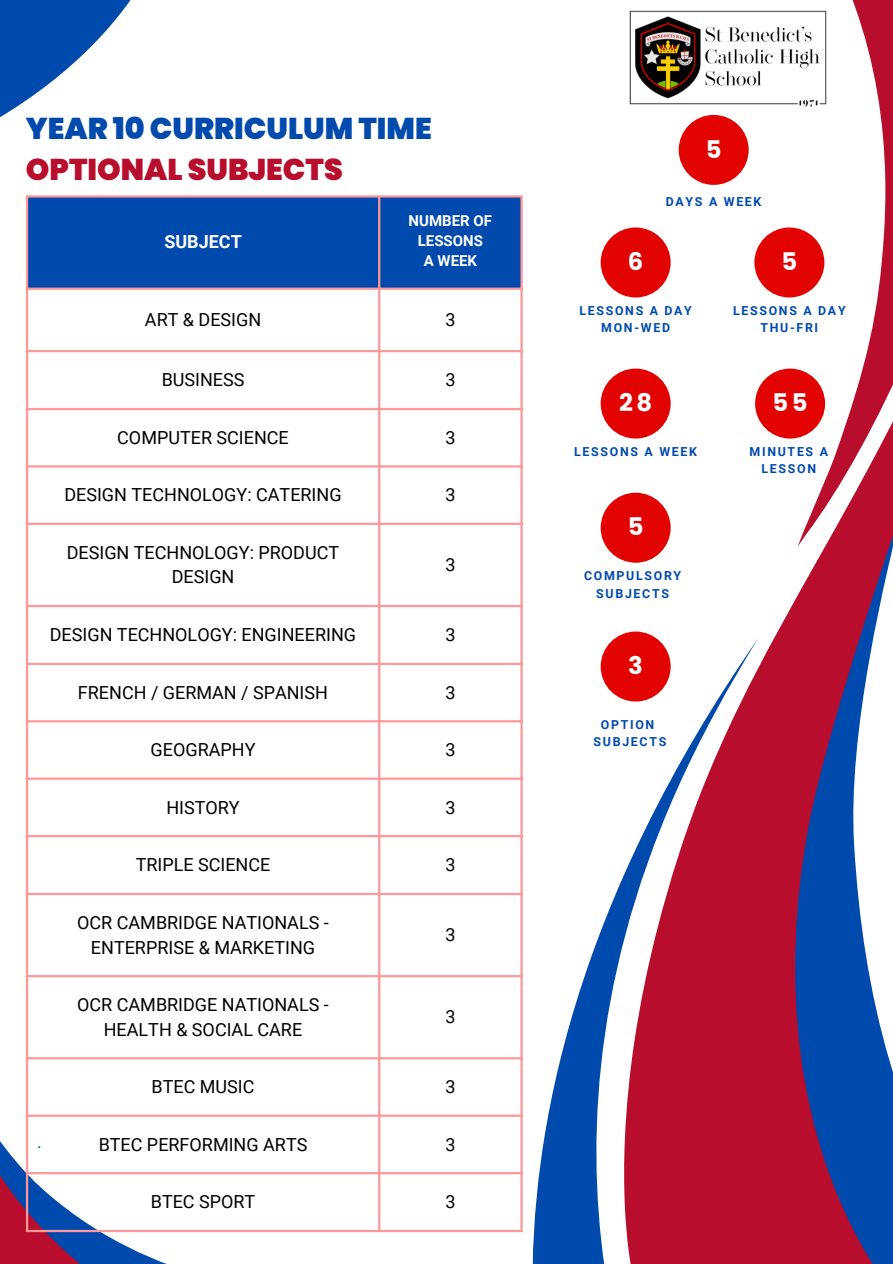
<style>
.page{position:relative;width:893px;height:1264px;background:#fff}
.page>*{position:absolute;margin:0;border:0;box-sizing:border-box;transform-origin:0 0}
.t1{font:900 30px/41.7px "Poppins";color:#004aad}
.t2{font:700 24.3px "Poppins";color:#fff}
.t3{font:18px/24.8px "Roboto";color:#000;text-align:center}
.t4{font:700 18px "Roboto";color:#fff}
.t5{font:15.3px "Poppins";color:#004aad}
.t6{font:700 15px/20.2px "Roboto";color:#fff;text-align:center}
.t7{font:700 12.45px "Roboto";letter-spacing:.135em;color:#004aad}
.s1{color:#b80d2c}
</style>
<div class="page">
<svg style="left:163px;top:977px;width:65px;height:286px"></svg>
<svg style="left:0;top:805px;width:163px;height:458px"></svg>
<svg style="left:492px;top:637px;width:72px;height:626px"></svg>
<svg style="left:852px;top:0;width:31px;height:137px"></svg>
<svg style="left:883px;top:0;width:9px;height:212px;background:#bc1d3a"></svg>
<svg style="left:564px;top:212px;width:328px;height:1051px"></svg>
<img style="left:629px;top:10px;width:198px;height:153px">
<svg style="left:0;top:0;width:131px;height:197px"></svg>
<div style="left:28px;top:197px;width:492px;height:90px;background:#004aad"></div>
<hr style="left:26px;top:197px;width:2px;height:1032px;background:#f99">
<hr style="left:378px;top:197px;width:2px;height:1032px;background:#f99">
<hr style="left:520px;top:197px;width:2px;height:1032px;background:#f99">
<hr style="left:26px;top:195px;width:496px;height:2px;background:#f99">
<hr style="left:26px;top:287px;width:496px;height:3px;background:#f99">
<hr style="left:26px;top:350px;width:496px;height:2px;background:#f99">
<hr style="left:26px;top:408px;width:496px;height:2px;background:#f99">
<hr style="left:26px;top:465px;width:496px;height:2px;background:#f99">
<hr style="left:26px;top:522px;width:496px;height:3px;background:#f99">
<hr style="left:26px;top:605px;width:496px;height:2px;background:#f99">
<hr style="left:26px;top:662px;width:496px;height:3px;background:#f99">
<hr style="left:26px;top:720px;width:496px;height:2px;background:#f99">
<hr style="left:26px;top:777px;width:496px;height:2px;background:#f99">
<hr style="left:26px;top:835px;width:496px;height:2px;background:#f99">
<hr style="left:26px;top:892px;width:496px;height:3px;background:#f99">
<hr style="left:26px;top:975px;width:496px;height:2px;background:#f99">
<hr style="left:26px;top:1057px;width:496px;height:2px;background:#f99">
<hr style="left:26px;top:1114px;width:496px;height:2px;background:#f99">
<hr style="left:26px;top:1171px;width:496px;height:3px;background:#f99">
<hr style="left:26px;top:1229px;width:496px;height:3px;background:#f99">
<div style="left:755px;top:368px;width:70px;height:70px;background:#e20200;border-radius:50%"></div>
<div style="left:600px;top:368px;width:70px;height:70px;background:#e20200;border-radius:50%"></div>
<div style="left:600px;top:227px;width:70px;height:70px;background:#e20200;border-radius:50%"></div>
<div style="left:754px;top:227px;width:70px;height:70px;background:#e20200;border-radius:50%"></div>
<div style="left:678px;top:115px;width:70px;height:70px;background:#e20200;border-radius:50%"></div>
<div style="left:600px;top:492px;width:70px;height:70px;background:#e20200;border-radius:50%"></div>
<div style="left:600px;top:631px;width:70px;height:70px;background:#e20200;border-radius:50%"></div>
<p class="t1" style="left:26px;top:107px;width:407px">YEAR 10 CURRICULUM TIME<br><span class="s1">OPTIONAL SUBJECTS</span></p>
<p class="t4" style="left:164px;top:231px;width:79px">SUBJECT</p>
<p class="t6" style="left:408px;top:210px;width:85px">NUMBER OF<br>LESSONS</p>
<p class="t6" style="left:423px;top:251px;width:55px">A WEEK</p>
<p class="t3" style="left:145px;top:307px;width:118px">ART &amp; DESIGN</p>
<p class="t3" style="left:445px;top:307px;width:12px">3</p>
<p class="t3" style="left:162px;top:367px;width:84px">BUSINESS</p>
<p class="t3" style="left:445px;top:367px;width:12px">3</p>
<p class="t3" style="left:117px;top:425px;width:173px">COMPUTER SCIENCE</p>
<p class="t3" style="left:445px;top:425px;width:12px">3</p>
<p class="t3" style="left:64px;top:483px;width:279px">DESIGN TECHNOLOGY: CATERING</p>
<p class="t3" style="left:445px;top:483px;width:12px">3</p>
<p class="t3" style="left:67px;top:540px;width:274px">DESIGN TECHNOLOGY: PRODUCT<br>DESIGN</p>
<p class="t3" style="left:445px;top:552px;width:12px">3</p>
<p class="t3" style="left:50px;top:622px;width:308px">DESIGN TECHNOLOGY: ENGINEERING</p>
<p class="t3" style="left:445px;top:622px;width:12px">3</p>
<p class="t3" style="left:78px;top:680px;width:251px">FRENCH / GERMAN / SPANISH</p>
<p class="t3" style="left:445px;top:680px;width:12px">3</p>
<p class="t3" style="left:151px;top:737px;width:106px">GEOGRAPHY</p>
<p class="t3" style="left:445px;top:737px;width:12px">3</p>
<p class="t3" style="left:166px;top:795px;width:75px">HISTORY</p>
<h1 class="t3" style="left:445px;top:795px;width:12px">3</h1>
<p class="t3" style="left:136px;top:852px;width:136px">TRIPLE SCIENCE</p>
<p class="t3" style="left:445px;top:852px;width:12px">3</p>
<p class="t3" style="left:77px;top:910px;width:253px">OCR CAMBRIDGE NATIONALS -<br>ENTERPRISE &amp; MARKETING</p>
<p class="t3" style="left:77px;top:992px;width:253px">OCR CAMBRIDGE NATIONALS -<br>HEALTH &amp; SOCIAL CARE</p>
<p class="t3" style="left:445px;top:922px;width:12px">3</p>
<p class="t3" style="left:445px;top:1004px;width:12px">3</p>
<p class="t5" style="left:38px;top:1131px;width:5px">.</p>
<p class="t3" style="left:151px;top:1074px;width:104px">BTEC MUSIC</p>
<p class="t3" style="left:445px;top:1074px;width:12px">3</p>
<p class="t3" style="left:99px;top:1132px;width:210px">BTEC PERFORMING ARTS</p>
<p class="t3" style="left:445px;top:1132px;width:12px">3</p>
<p class="t3" style="left:151px;top:1189px;width:106px">BTEC SPORT</p>
<p class="t3" style="left:445px;top:1189px;width:12px">3</p>
<p class="t2" style="left:705px;top:132px;width:17px">5</p>
<p class="t7" style="left:665px;top:195px;width:97px">DAYS A WEEK</p>
<p class="t2" style="left:628px;top:245px;width:17px">6</p>
<p class="t2" style="left:781px;top:245px;width:17px">5</p>
<p class="t7" style="left:579px;top:303px;width:114px">LESSONS A DAY</p>
<p class="t7" style="left:601px;top:320px;width:70px">MON-WED</p>
<p class="t7" style="left:733px;top:303px;width:114px">LESSONS A DAY</p>
<p class="t7" style="left:760px;top:320px;width:59px">THU-FRI</p>
<p class="t2" style="left:619px;top:386px;width:34px">28</p>
<p class="t2" style="left:772px;top:386px;width:36px">55</p>
<p class="t7" style="left:574px;top:444px;width:124px">LESSONS A WEEK</p>
<p class="t7" style="left:749px;top:444px;width:80px">MINUTES A</p>
<p class="t7" style="left:761px;top:462px;width:56px">LESSON</p>
<p class="t2" style="left:627px;top:510px;width:17px">5</p>
<p class="t7" style="left:584px;top:568px;width:99px">COMPULSORY</p>
<p class="t7" style="left:596px;top:586px;width:74px">SUBJECTS</p>
<p class="t2" style="left:628px;top:648px;width:16px">3</p>
<p class="t7" style="left:600px;top:717px;width:55px">OPTION</p>
<p class="t7" style="left:593px;top:735px;width:74px">SUBJECTS</p>
</div>
